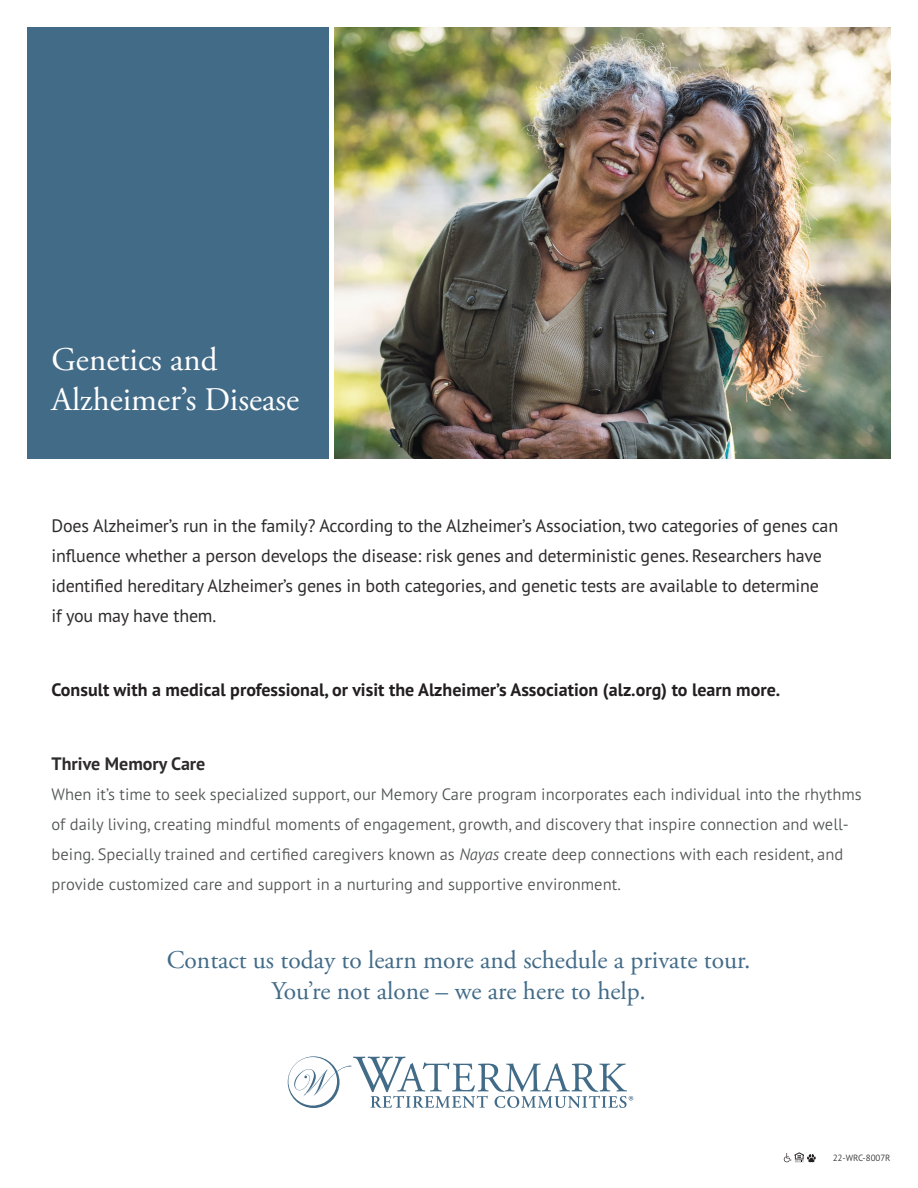
<style>
.page{position:relative;width:918px;height:1188px;background:#fff}
.page>*{position:absolute;margin:0;border:0;box-sizing:border-box;transform-origin:0 0}
.t1{font:33px "Adobe Garamond Pro";color:#fff}
.t2{font:25.5px "Adobe Garamond Pro";color:#426b88}
.t3{font:18px/30px "PT Sans Pro";letter-spacing:-.01em;color:#2e2b2c}
.t4{font:700 18px "PT Sans Pro";color:#231f20}
.t5{font:700 18px "PT Sans Pro";color:#2e2b2c}
.t6{font:300 16.5px/30px "PT Sans Pro";color:#515353}
.t7{font:300 9px "PT Sans Pro";color:#2e2b2c}
.s1{font-style:italic}
</style>
<div class="page">
<div style="left:27px;top:27px;width:301px;height:431px;background:#426b88"></div>
<img style="left:335px;top:27px;width:556px;height:431px">
<svg style="left:288px;top:1056px;width:345px;height:52px"></svg>
<svg style="left:784px;top:1152px;width:32px;height:11px"></svg>
<p class="t1" style="left:52px;top:339px;width:168px">Genetics and</p>
<p class="t1" style="left:52px;top:380px;width:249px">Alzheimer’s Disease</p>
<p class="t3" style="left:52px;top:510px;width:788px">Does Alzheimer’s run in the family? According to the Alzheimer’s Association, two categories of genes can influence whether a person develops the disease: risk genes and deterministic genes. Researchers have identified hereditary Alzheimer’s genes in both categories, and genetic tests are available to determine<br>if you may have them.</p>
<p class="t4" style="left:52px;top:678px;width:730px">Consult with a medical professional, or visit the Alzheimer’s Association (alz.org) to learn more.</p>
<p class="t5" style="left:52px;top:752px;width:155px">Thrive Memory Care</p>
<p class="t6" style="left:52px;top:779px;width:812px">When it’s time to seek specialized support, our Memory Care program incorporates each individual into the rhythms of daily living, creating mindful moments of engagement, growth, and discovery that inspire connection and well&shy;being. Specially trained and certified caregivers known as <span class="s1">Nayas</span> create deep connections with each resident, and provide customized care and support in a nurturing and supportive environment.</p>
<p class="t2" style="left:167px;top:945px;width:585px">Contact us today to learn more and schedule a private tour.</p>
<p class="t2" style="left:272px;top:975px;width:376px">You’re not alone – we are here to help.</p>
<p class="t7" style="left:833px;top:1152px;width:59px">22-WRC-8007R</p>
</div>
